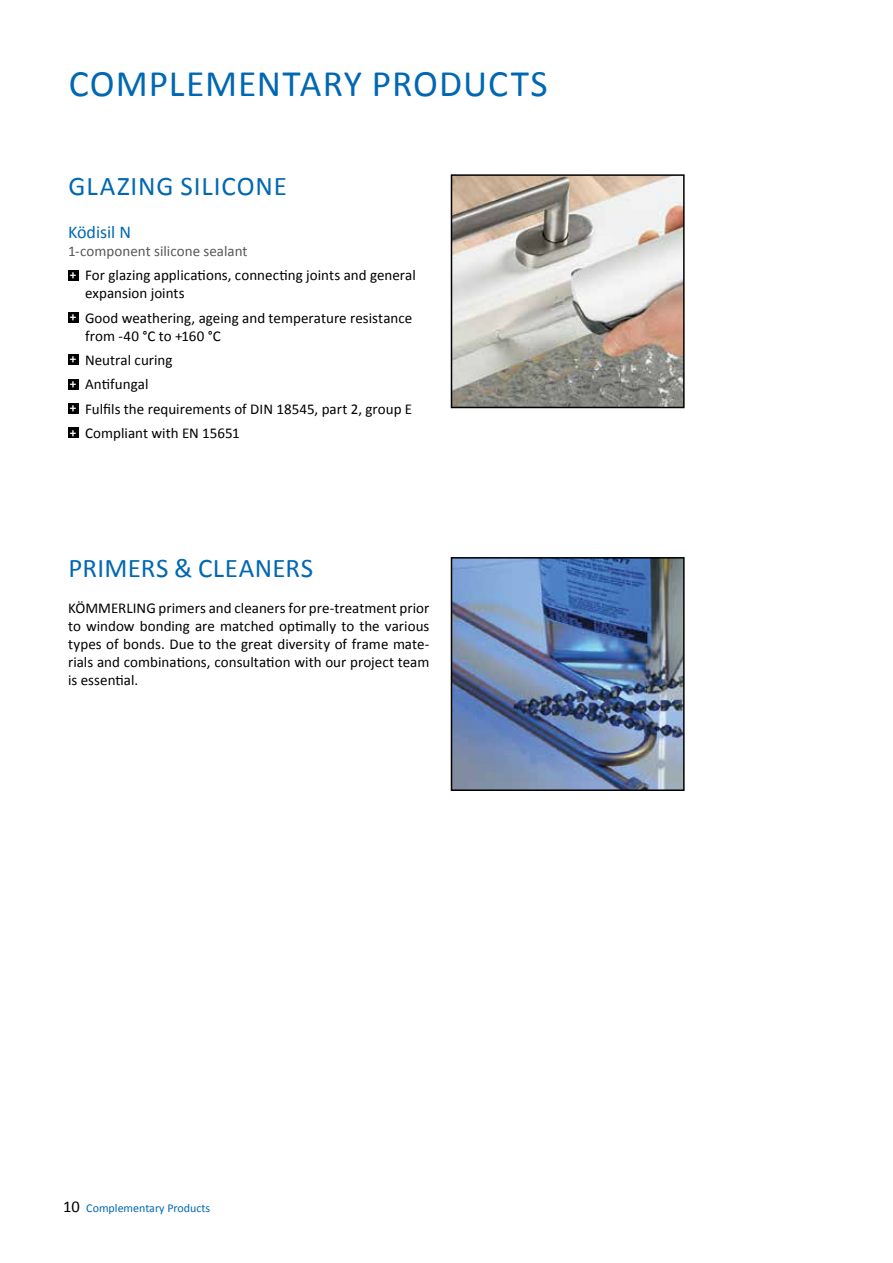
<style>
.page{position:relative;width:893px;height:1263px;background:#fff}
.page>*{position:absolute;margin:0;border:0;box-sizing:border-box;transform-origin:0 0}
.t1{font:37.5px "Calibri";letter-spacing:.025em;color:#0068b2}
.t2{font:27px "Calibri";letter-spacing:.01em;color:#0068b2}
.t3{font:27px "Calibri";letter-spacing:.03em;color:#0068b2}
.t4{font:18px "Calibri";color:#0068b2}
.t5{font:15px/24.5px "Calibri";color:#000}
.t6{font:12px "Calibri";color:#0068b2}
.s1{color:#575756}
.s2{font-weight:700;font-size:13.05px;color:#fff}
.s3{font-size:16.5px;color:#000}
</style>
<div class="page">
<img style="left:454px;top:177px;width:228px;height:228px">
<div style="left:451px;top:174px;width:234px;height:234px;border:2px solid #000"></div>
<div style="left:68px;top:270px;width:10px;height:10px;background:#000"></div>
<div style="left:68px;top:312px;width:10px;height:11px;background:#000"></div>
<div style="left:68px;top:355px;width:10px;height:10px;background:#000"></div>
<div style="left:68px;top:379px;width:10px;height:10px;background:#000"></div>
<div style="left:68px;top:403px;width:10px;height:11px;background:#000"></div>
<div style="left:68px;top:428px;width:10px;height:10px;background:#000"></div>
<img style="left:454px;top:560px;width:228px;height:228px">
<div style="left:451px;top:557px;width:234px;height:234px;border:2px solid #000"></div>
<h1 class="t1" style="left:69px;top:60px;width:481px">COMPLEMENTARY PRODUCTS</h1>
<h2 class="t3" style="left:69px;top:169px;width:220px">GLAZING SILICONE</h2>
<p class="t4" style="left:68px;top:220px;width:65px">Ködisil N</p>
<p class="t5" style="left:68px;top:239px;width:349px"><span class="s1">1-component silicone sealant<br></span><span class="s2">+</span> For glazing applications, connecting joints and general</p>
<p class="t5" style="left:70px;top:281px;width:344px;text-indent:15px">expansion joints<br><span class="s2">+</span> Good weathering, ageing and temperature resistance</p>
<p class="t5" style="left:70px;top:323px;width:344px;text-indent:15px">from -40 °C to +160 °C<br><span class="s2">+</span> Neutral curing<br><span class="s2">+</span> Antifungal<br><span class="s2">+</span> Fulfils the requirements of DIN 18545, part 2, group E <span class="s2">+</span> Compliant with EN 15651</p>
<h2 class="t2" style="left:69px;top:551px;width:246px">PRIMERS &amp; CLEANERS</h2>
<p class="t5" style="left:68px;top:599px;width:363px;line-height:18px;text-align:justify">KÖMMERLING primers and cleaners for pre-treatment prior to window bonding are matched optimally to the various types of bonds. Due to the great diversity of frame mate&shy;rials and combinations, consultation with our project team is essential.</p>
<p class="t6" style="left:63px;top:1200px;width:149px"><span class="s3">10</span> Complementary Products</p>
</div>
